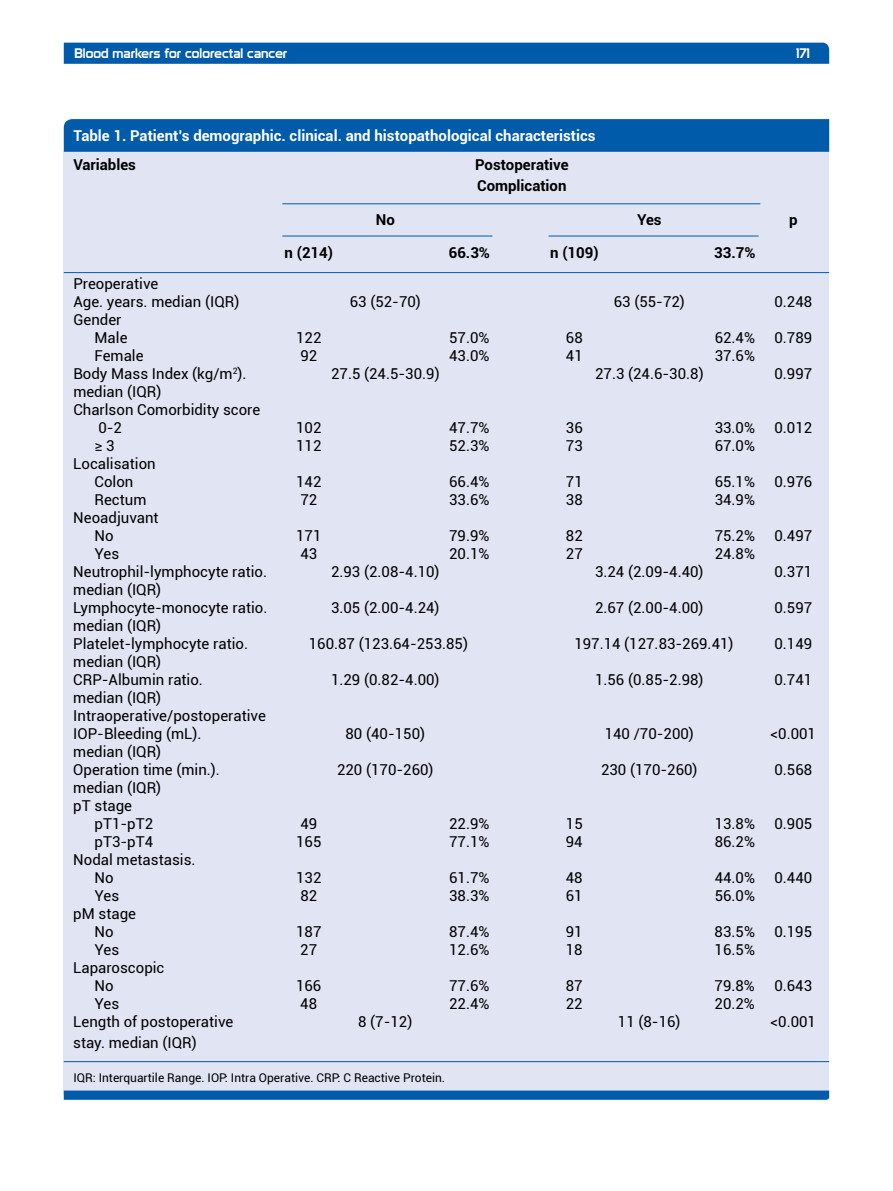
<style>
.page{position:relative;width:893px;height:1191px;background:#fff}
.page>*{position:absolute;margin:0;border:0;box-sizing:border-box;transform-origin:0 0}
.t1{font:15px/18px "Roboto";color:#000}
.t2{font:700 15px "Roboto";color:#fff}
.t3{font:700 15px/21px "Roboto";color:#000}
.t4{font:13.5px "Prototype";color:#fff}
.t5{font:12px "Roboto";color:#000}
</style>
<div class="page">
<div style="left:64px;top:43px;width:765px;height:21px;background:#005baa"></div>
<div style="left:64px;top:151px;width:765px;height:943px;background:#e1e4f3"></div>
<div style="left:64px;top:119px;width:765px;height:33px;background:#005baa"></div>
<svg style="left:64px;top:1090px;width:765px;height:9px;background:#0e63ae"></svg>
<hr style="left:282px;top:203px;width:478px;height:1px;background:#005baa">
<hr style="left:282px;top:236px;width:210px;height:1px;background:#005baa">
<hr style="left:549px;top:236px;width:210px;height:1px;background:#005baa">
<hr style="left:64px;top:272px;width:765px;height:1px;background:#005baa">
<hr style="left:64px;top:1061px;width:765px;height:1px;background:#005baa">
<p class="t4" style="left:74px;top:45px;width:214px">Blood markers for colorectal cancer</p>
<p class="t4" style="left:796px;top:45px;width:15px">171</p>
<p class="t2" style="left:73px;top:125px;width:524px">Table 1. Patient’s demographic. clinical. and histopathological characteristics</p>
<p class="t3" style="left:73px;top:153px;width:64px">Variables</p>
<p class="t3" style="left:475px;top:153px;width:95px">Postoperative<br>Complication</p>
<p class="t3" style="left:376px;top:208px;width:21px">No</p>
<p class="t3" style="left:637px;top:208px;width:26px">Yes</p>
<p class="t3" style="left:789px;top:208px;width:10px">p</p>
<p class="t3" style="left:285px;top:242px;width:50px">n (214)</p>
<p class="t3" style="left:449px;top:242px;width:43px">66.3%</p>
<p class="t3" style="left:550px;top:242px;width:50px">n (109)</p>
<p class="t3" style="left:714px;top:242px;width:43px">33.7%</p>
<p class="t1" style="left:73px;top:274px;width:168px">Preoperative<br>Age. years. median (IQR)</p>
<p class="t1" style="left:350px;top:292px;width:73px">63 (52-70)</p>
<p class="t1" style="left:614px;top:292px;width:73px">63 (55-72)</p>
<p class="t1" style="left:774px;top:292px;width:39px">0.248</p>
<p class="t1" style="left:95px;top:310px;width:34px;text-indent:-21px">Gender<br>Male</p>
<p class="t1" style="left:296px;top:328px;width:27px">122</p>
<p class="t1" style="left:449px;top:328px;width:42px">57.0%</p>
<p class="t1" style="left:566px;top:328px;width:18px">68</p>
<p class="t1" style="left:715px;top:328px;width:42px">62.4%</p>
<p class="t1" style="left:774px;top:328px;width:39px">0.789</p>
<p class="t1" style="left:95px;top:346px;width:50px">Female</p>
<p class="t1" style="left:300px;top:346px;width:18px">92</p>
<p class="t1" style="left:449px;top:346px;width:42px">43.0%</p>
<p class="t1" style="left:566px;top:346px;width:18px">41</p>
<p class="t1" style="left:715px;top:346px;width:42px">37.6%</p>
<p class="t1" style="left:73px;top:364px;width:175px">Body Mass Index (kg/m<sup>2</sup>).</p>
<p class="t1" style="left:331px;top:364px;width:110px">27.5 (24.5-30.9)</p>
<p class="t1" style="left:595px;top:364px;width:110px">27.3 (24.6-30.8)</p>
<p class="t1" style="left:774px;top:364px;width:39px">0.997</p>
<p class="t1" style="left:73px;top:382px;width:90px">median (IQR)</p>
<p class="t1" style="left:73px;top:400px;width:188px">Charlson Comorbidity score</p>
<p class="t1" style="left:98px;top:418px;width:25px">0-2</p>
<p class="t1" style="left:296px;top:418px;width:27px">102</p>
<p class="t1" style="left:449px;top:418px;width:42px">47.7%</p>
<p class="t1" style="left:566px;top:418px;width:18px">36</p>
<p class="t1" style="left:715px;top:418px;width:42px">33.0%</p>
<p class="t1" style="left:774px;top:418px;width:39px">0.012</p>
<p class="t1" style="left:95px;top:436px;width:22px">≥ 3</p>
<p class="t1" style="left:296px;top:436px;width:27px">112</p>
<p class="t1" style="left:449px;top:436px;width:42px">52.3%</p>
<p class="t1" style="left:566px;top:436px;width:18px">73</p>
<p class="t1" style="left:715px;top:436px;width:42px">67.0%</p>
<p class="t1" style="left:73px;top:454px;width:84px;text-align:center">Localisation<br>Colon</p>
<p class="t1" style="left:296px;top:472px;width:27px">142</p>
<p class="t1" style="left:449px;top:472px;width:42px">66.4%</p>
<p class="t1" style="left:566px;top:472px;width:18px">71</p>
<p class="t1" style="left:715px;top:472px;width:42px">65.1%</p>
<p class="t1" style="left:774px;top:472px;width:39px">0.976</p>
<p class="t1" style="left:95px;top:490px;width:53px">Rectum</p>
<p class="t1" style="left:300px;top:490px;width:18px">72</p>
<p class="t1" style="left:449px;top:490px;width:42px">33.6%</p>
<p class="t1" style="left:566px;top:490px;width:18px">38</p>
<p class="t1" style="left:715px;top:490px;width:42px">34.9%</p>
<p class="t1" style="left:95px;top:508px;width:66px;text-indent:-21px">Neoadjuvant<br>No</p>
<p class="t1" style="left:296px;top:526px;width:27px">171</p>
<p class="t1" style="left:449px;top:526px;width:42px">79.9%</p>
<p class="t1" style="left:566px;top:526px;width:18px">82</p>
<p class="t1" style="left:715px;top:526px;width:42px">75.2%</p>
<p class="t1" style="left:774px;top:526px;width:39px">0.497</p>
<p class="t1" style="left:95px;top:544px;width:26px">Yes</p>
<p class="t1" style="left:300px;top:544px;width:18px">43</p>
<p class="t1" style="left:449px;top:544px;width:42px">20.1%</p>
<p class="t1" style="left:566px;top:544px;width:18px">27</p>
<p class="t1" style="left:715px;top:544px;width:42px">24.8%</p>
<p class="t1" style="left:73px;top:562px;width:195px">Neutrophil-lymphocyte ratio.</p>
<p class="t1" style="left:331px;top:562px;width:110px">2.93 (2.08-4.10)</p>
<p class="t1" style="left:595px;top:562px;width:110px">3.24 (2.09-4.40)</p>
<p class="t1" style="left:774px;top:562px;width:39px">0.371</p>
<p class="t1" style="left:73px;top:580px;width:196px">median (IQR)<br>Lymphocyte-monocyte ratio.</p>
<p class="t1" style="left:331px;top:598px;width:110px">3.05 (2.00-4.24)</p>
<p class="t1" style="left:595px;top:598px;width:110px">2.67 (2.00-4.00)</p>
<p class="t1" style="left:774px;top:598px;width:39px">0.597</p>
<p class="t1" style="left:73px;top:616px;width:176px">median (IQR)<br>Platelet-lymphocyte ratio.</p>
<p class="t1" style="left:73px;top:652px;width:131px">median (IQR)<br>CRP-Albumin ratio.</p>
<p class="t1" style="left:73px;top:688px;width:194px">median (IQR)<br>Intraoperative/postoperative<br>IOP-Bleeding (mL).</p>
<p class="t1" style="left:73px;top:742px;width:148px">median (IQR)<br>Operation time (min.).</p>
<p class="t1" style="left:309px;top:634px;width:161px">160.87 (123.64-253.85)</p>
<p class="t1" style="left:574px;top:634px;width:161px">197.14 (127.83-269.41)</p>
<p class="t1" style="left:774px;top:634px;width:39px">0.149</p>
<p class="t1" style="left:331px;top:670px;width:110px">1.29 (0.82-4.00)</p>
<p class="t1" style="left:595px;top:670px;width:110px">1.56 (0.85-2.98)</p>
<p class="t1" style="left:774px;top:670px;width:39px">0.741</p>
<p class="t1" style="left:345px;top:724px;width:81px">80 (40-150)</p>
<p class="t1" style="left:605px;top:724px;width:91px">140 /70-200)</p>
<p class="t1" style="left:771px;top:724px;width:47px">&lt;0.001</p>
<p class="t1" style="left:337px;top:760px;width:98px">220 (170-260)</p>
<p class="t1" style="left:601px;top:760px;width:98px">230 (170-260)</p>
<p class="t1" style="left:774px;top:760px;width:39px">0.568</p>
<p class="t1" style="left:73px;top:778px;width:90px">median (IQR) pT stage</p>
<p class="t1" style="left:95px;top:814px;width:60px">pT1-pT2</p>
<p class="t1" style="left:300px;top:814px;width:18px">49</p>
<p class="t1" style="left:449px;top:814px;width:42px">22.9%</p>
<p class="t1" style="left:566px;top:814px;width:18px">15</p>
<p class="t1" style="left:715px;top:814px;width:42px">13.8%</p>
<p class="t1" style="left:774px;top:814px;width:39px">0.905</p>
<p class="t1" style="left:95px;top:832px;width:60px">pT3-pT4</p>
<p class="t1" style="left:296px;top:832px;width:27px">165</p>
<p class="t1" style="left:449px;top:832px;width:42px">77.1%</p>
<p class="t1" style="left:566px;top:832px;width:18px">94</p>
<p class="t1" style="left:715px;top:832px;width:42px">86.2%</p>
<p class="t1" style="left:95px;top:850px;width:103px;text-indent:-21px">Nodal metastasis.<br>No</p>
<p class="t1" style="left:296px;top:868px;width:27px">132</p>
<p class="t1" style="left:449px;top:868px;width:42px">61.7%</p>
<p class="t1" style="left:566px;top:868px;width:18px">48</p>
<p class="t1" style="left:715px;top:868px;width:42px">44.0%</p>
<p class="t1" style="left:774px;top:868px;width:39px">0.440</p>
<p class="t1" style="left:95px;top:886px;width:26px">Yes</p>
<p class="t1" style="left:300px;top:886px;width:18px">82</p>
<p class="t1" style="left:449px;top:886px;width:42px">38.3%</p>
<p class="t1" style="left:566px;top:886px;width:18px">61</p>
<p class="t1" style="left:715px;top:886px;width:42px">56.0%</p>
<p class="t1" style="left:73px;top:904px;width:64px;text-align:center">pM stage<br>No</p>
<p class="t1" style="left:296px;top:922px;width:27px">187</p>
<p class="t1" style="left:449px;top:922px;width:42px">87.4%</p>
<p class="t1" style="left:566px;top:922px;width:18px">91</p>
<p class="t1" style="left:715px;top:922px;width:42px">83.5%</p>
<p class="t1" style="left:774px;top:922px;width:39px">0.195</p>
<p class="t1" style="left:95px;top:940px;width:26px">Yes</p>
<p class="t1" style="left:300px;top:940px;width:18px">27</p>
<p class="t1" style="left:449px;top:940px;width:42px">12.6%</p>
<p class="t1" style="left:566px;top:940px;width:18px">18</p>
<p class="t1" style="left:715px;top:940px;width:42px">16.5%</p>
<p class="t1" style="left:95px;top:958px;width:71px;text-indent:-21px">Laparoscopic<br>No</p>
<p class="t1" style="left:296px;top:976px;width:27px">166</p>
<p class="t1" style="left:449px;top:976px;width:42px">77.6%</p>
<p class="t1" style="left:566px;top:976px;width:18px">87</p>
<p class="t1" style="left:715px;top:976px;width:42px">79.8%</p>
<p class="t1" style="left:774px;top:976px;width:39px">0.643</p>
<p class="t1" style="left:94px;top:994px;width:26px">Yes</p>
<p class="t1" style="left:300px;top:994px;width:18px">48</p>
<p class="t1" style="left:449px;top:994px;width:42px">22.4%</p>
<p class="t1" style="left:566px;top:994px;width:18px">22</p>
<p class="t1" style="left:715px;top:994px;width:42px">20.2%</p>
<p class="t1" style="left:73px;top:1012px;width:162px">Length of postoperative</p>
<p class="t1" style="left:358px;top:1012px;width:56px">8 (7-12)</p>
<p class="t1" style="left:618px;top:1012px;width:64px">11 (8-16)</p>
<p class="t1" style="left:771px;top:1012px;width:47px">&lt;0.001</p>
<p class="t1" style="left:73px;top:1033px;width:125px">stay. median (IQR)</p>
<p class="t5" style="left:73px;top:1069px;width:373px">IQR: Interquartile Range. IOP: Intra Operative. CRP: C Reactive Protein.</p>
</div>
